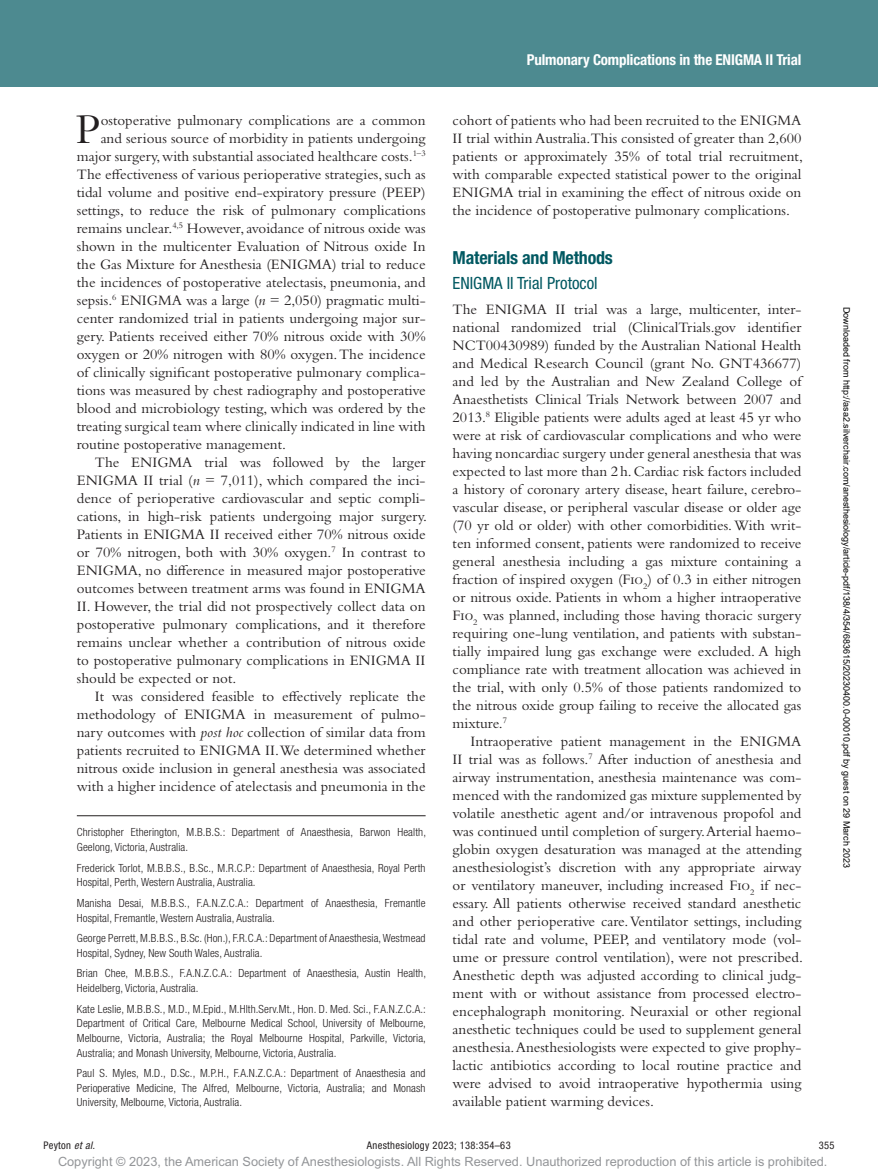
<style>
.page{position:relative;width:878px;height:1175px;background:#fff}
.page>*{position:absolute;margin:0;border:0;box-sizing:border-box;transform-origin:0 0}
.t1{font:43.95px "Bembo Std";color:#231f20}
.t2{font:700 condensed 18px "Helvetica Neue LT Std";letter-spacing:-.01em;color:#005861}
.t3{font:condensed 16.8px "Helvetica Neue LT Std";color:#005861}
.t4{font:15px/18px "Bembo Std";color:#231f20;text-align:justify}
.t5{font:700 condensed 15px "Helvetica Neue LT Std";letter-spacing:-.01em;color:#fff}
.t6{font:12.75px "Arial MT Std";color:#939598}
.t7{font:300 condensed 11.25px/14.7px "Helvetica Neue LT Std";letter-spacing:.01em;color:#231f20}
.t8{font:condensed 10.5px "Helvetica Neue LT Std";letter-spacing:.03em;color:#231f20}
.t9{font:9px "Arial";color:#000}
.s1{font-style:italic}
</style>
<div class="page">
<div style="left:0;top:0;width:878px;height:86px;background:#4d8a90"></div>
<hr style="left:77px;top:815px;width:348px;height:1px;background:#231f20">
<h1 class="t1" style="left:76px;top:103px;width:26px">P</h1>
<p class="t4" style="left:101px;top:111px;width:326px">ostoperative pulmonary complications are a common</p>
<p class="t4" style="left:101px;top:129px;width:326px">and serious source of morbidity in patients undergoing</p>
<p class="t4" style="left:77px;top:147px;width:350px">major surgery, with substantial associated healthcare costs.<sup>1–3</sup></p>
<p class="t4" style="left:77px;top:165px;width:350px">The effectiveness of various perioperative strategies, such as</p>
<p class="t4" style="left:77px;top:183px;width:350px">tidal volume and positive end-expiratory pressure (PEEP)</p>
<p class="t4" style="left:77px;top:201px;width:350px">settings, to reduce the risk of pulmonary complications</p>
<p class="t4" style="left:77px;top:219px;width:350px">remains unclear.<sup>4,5</sup> However, avoidance of nitrous oxide was</p>
<p class="t4" style="left:77px;top:237px;width:350px">shown in the multicenter Evaluation of Nitrous oxide In</p>
<p class="t4" style="left:77px;top:255px;width:350px">the Gas Mixture for Anesthesia (ENIGMA) trial to reduce</p>
<p class="t4" style="left:77px;top:273px;width:350px">the incidences of postoperative atelectasis, pneumonia, and</p>
<p class="t4" style="left:77px;top:291px;width:350px">sepsis.<sup>6</sup> ENIGMA was a large (<span class="s1">n</span> = 2,050) pragmatic multi-</p>
<p class="t4" style="left:77px;top:309px;width:350px">center randomized trial in patients undergoing major sur-</p>
<p class="t4" style="left:77px;top:327px;width:350px">gery. Patients received either 70% nitrous oxide with 30%</p>
<p class="t4" style="left:77px;top:345px;width:350px">oxygen or 20% nitrogen with 80% oxygen. The incidence</p>
<p class="t4" style="left:77px;top:363px;width:350px">of clinically significant postoperative pulmonary complica-</p>
<p class="t4" style="left:77px;top:381px;width:350px">tions was measured by chest radiography and postoperative</p>
<p class="t4" style="left:77px;top:399px;width:350px">blood and microbiology testing, which was ordered by the</p>
<p class="t4" style="left:77px;top:417px;width:350px">treating surgical team where clinically indicated in line with</p>
<p class="t4" style="left:77px;top:435px;width:211px">routine postoperative management.</p>
<p class="t4" style="left:95px;top:453px;width:332px">The ENIGMA trial was followed by the larger</p>
<p class="t4" style="left:77px;top:471px;width:350px">ENIGMA II trial (<span class="s1">n</span> = 7,011), which compared the inci-</p>
<p class="t4" style="left:77px;top:489px;width:350px">dence of perioperative cardiovascular and septic compli-</p>
<p class="t4" style="left:77px;top:507px;width:352px">cations, in high-risk patients undergoing major surgery.</p>
<p class="t4" style="left:77px;top:525px;width:350px">Patients in ENIGMA II received either 70% nitrous oxide</p>
<p class="t4" style="left:77px;top:543px;width:350px">or 70% nitrogen, both with 30% oxygen.<sup>7</sup> In contrast to</p>
<p class="t4" style="left:77px;top:561px;width:350px">ENIGMA, no difference in measured major postoperative</p>
<p class="t4" style="left:77px;top:579px;width:350px">outcomes between treatment arms was found in ENIGMA</p>
<p class="t4" style="left:77px;top:597px;width:350px">II. However, the trial did not prospectively collect data on</p>
<p class="t4" style="left:77px;top:615px;width:350px">postoperative pulmonary complications, and it therefore</p>
<p class="t4" style="left:77px;top:633px;width:350px">remains unclear whether a contribution of nitrous oxide</p>
<p class="t4" style="left:77px;top:651px;width:350px">to postoperative pulmonary complications in ENIGMA II</p>
<p class="t4" style="left:77px;top:669px;width:161px">should be expected or not.</p>
<p class="t4" style="left:95px;top:687px;width:332px">It was considered feasible to effectively replicate the</p>
<p class="t4" style="left:77px;top:705px;width:350px">methodology of ENIGMA in measurement of pulmo-</p>
<p class="t4" style="left:77px;top:723px;width:350px">nary outcomes with <span class="s1">post hoc</span> collection of similar data from</p>
<p class="t4" style="left:77px;top:741px;width:350px">patients recruited to ENIGMA II.We determined whether</p>
<p class="t4" style="left:77px;top:759px;width:350px">nitrous oxide inclusion in general anesthesia was associated</p>
<p class="t4" style="left:77px;top:777px;width:350px">with a higher incidence of atelectasis and pneumonia in the</p>
<p class="t7" style="left:77px;top:825px;width:350px">Christopher Etherington, M.B.B.S.: Department of Anaesthesia, Barwon Health,<br>Geelong, Victoria, Australia.</p>
<p class="t7" style="left:77px;top:860px;width:350px">Frederick Torlot, M.B.B.S., B.Sc., M.R.C.P.: Department of Anaesthesia, Royal Perth<br>Hospital, Perth, Western Australia, Australia.</p>
<p class="t7" style="left:77px;top:895px;width:350px">Manisha Desai, M.B.B.S., F.A.N.Z.C.A.: Department of Anaesthesia, Fremantle<br>Hospital, Fremantle, Western Australia, Australia.</p>
<p class="t7" style="left:77px;top:930px;width:350px">George Perrett, M.B.B.S., B.Sc. (Hon.), F.R.C.A.: Department of Anaesthesia, Westmead<br>Hospital, Sydney, New South Wales, Australia.</p>
<p class="t7" style="left:77px;top:966px;width:351px">Brian Chee, M.B.B.S., F.A.N.Z.C.A.: Department of Anaesthesia, Austin Health,<br>Heidelberg, Victoria, Australia.</p>
<p class="t7" style="left:77px;top:1001px;width:350px;text-align:justify">Kate Leslie, M.B.B.S., M.D., M.Epid., M.Hlth.Serv.Mt., Hon. D. Med. Sci., F.A.N.Z.C.A.:<br>Department of Critical Care, Melbourne Medical School, University of Melbourne, Melbourne, Victoria, Australia; the Royal Melbourne Hospital, Parkville, Victoria, Australia; and Monash University, Melbourne, Victoria, Australia.</p>
<p class="t7" style="left:77px;top:1065px;width:350px;text-align:justify">Paul S. Myles, M.D., D.Sc., M.P.H., F.A.N.Z.C.A.: Department of Anaesthesia and Perioperative Medicine, The Alfred, Melbourne, Victoria, Australia; and Monash University, Melbourne, Victoria, Australia.</p>
<p class="t5" style="left:526px;top:51px;width:276px">Pulmonary Complications in the ENIGMA II Trial</p>
<p class="t4" style="left:452px;top:111px;width:352px">cohort of patients who had been recruited to the ENIGMA II trial within Australia.This consisted of greater than 2,600 patients or approximately 35% of total trial recruitment, with comparable expected statistical power to the original ENIGMA trial in examining the effect of nitrous oxide on the incidence of postoperative pulmonary complications.</p>
<p class="t2" style="left:452px;top:247px;width:162px">Materials and Methods</p>
<p class="t3" style="left:452px;top:273px;width:146px">ENIGMA II Trial Protocol</p>
<p class="t4" style="left:452px;top:300px;width:350px">The ENIGMA II trial was a large, multicenter, inter&shy;national randomized trial (ClinicalTrials.gov identifier NCT00430989) funded by the Australian National Health and Medical Research Council (grant No. GNT436677) and led by the Australian and New Zealand College of Anaesthetists Clinical Trials Network between 2007 and 2013.<sup>8</sup> Eligible patients were adults aged at least 45 yr who were at risk of cardiovascular complications and who were having noncardiac surgery under general anesthesia that was expected to last more than 2h. Cardiac risk factors included a history of coronary artery disease, heart failure, cerebro&shy;vascular disease, or peripheral vascular disease or older age (70 yr old or older) with other comorbidities. With writ&shy;ten informed consent, patients were randomized to receive general anesthesia including a gas mixture containing a fraction of inspired oxygen (Fio<sub>2</sub>) of 0.3 in either nitrogen or nitrous oxide. Patients in whom a higher intraoperative Fio<sub>2</sub> was planned, including those having thoracic surgery requiring one-lung ventilation, and patients with substan&shy;tially impaired lung gas exchange were excluded. A high compliance rate with treatment allocation was achieved in the trial, with only 0.5% of those patients randomized to the nitrous oxide group failing to receive the allocated gas mixture.<sup>7</sup></p>
<p class="t4" style="left:452px;top:732px;width:352px;text-indent:18px">Intraoperative patient management in the ENIGMA II trial was as follows.<sup>7</sup> After induction of anesthesia and airway instrumentation, anesthesia maintenance was com&shy;menced with the randomized gas mixture supplemented by volatile anesthetic agent and/or intravenous propofol and was continued until completion of surgery. Arterial haemo&shy;globin oxygen desaturation was managed at the attending anesthesiologist’s discretion with any appropriate airway or ventilatory maneuver, including increased Fio<sub>2</sub> if nec&shy;essary. All patients otherwise received standard anesthetic and other perioperative care. Ventilator settings, including tidal rate and volume, PEEP, and ventilatory mode (vol&shy;ume or pressure control ventilation), were not prescribed.<br>Anesthetic depth was adjusted according to clinical judg&shy;ment with or without assistance from processed electro&shy;encephalograph monitoring. Neuraxial or other regional anesthetic techniques could be used to supplement general anesthesia. Anesthesiologists were expected to give prophy&shy;lactic antibiotics according to local routine practice and were advised to avoid intraoperative hypothermia using available patient warming devices.</p>
<p class="t9" style="left:850px;top:306px;width:563px;rotate:90deg">Downloaded from http://asa2.silverchair.com/anesthesiology/article-pdf/138/4/354/683615/20230400.0-00010.pdf by guest on 29 March 2023</p>
<p class="t8" style="left:44px;top:1139px;width:53px">Peyton <span class="s1">et al.</span></p>
<p class="t8" style="left:367px;top:1139px;width:145px">Anesthesiology 2023; 138:354–63</p>
<p class="t8" style="left:818px;top:1139px;width:17px">355</p>
<p class="t6" style="left:58px;top:1154px;width:771px">Copyright © 2023, the American Society of Anesthesiologists. All Rights Reserved. Unauthorized reproduction of this article is prohibited.</p>
</div>
